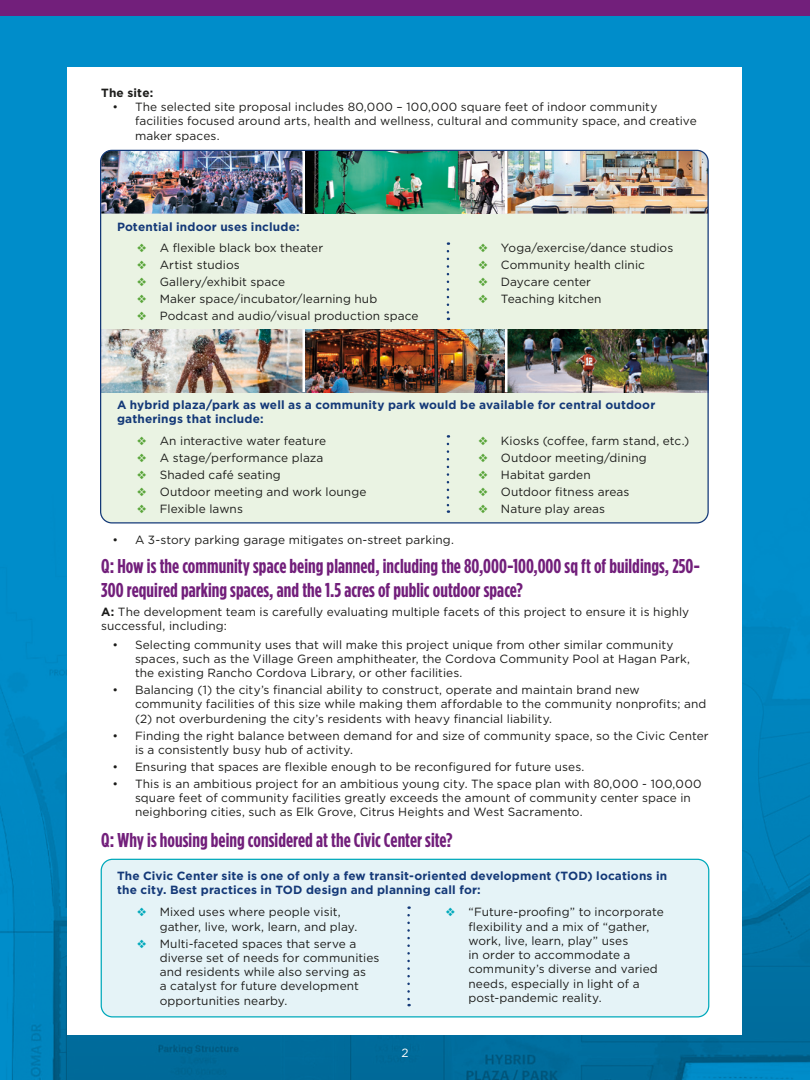
<style>
.page{position:relative;width:810px;height:1080px;background:#fff}
.page>*{position:absolute;margin:0;border:0;box-sizing:border-box;transform-origin:0 0}
.Q__Headline{font:700 condensed 20px/24px "Gotham HTF";color:#721f7b}
.Bullet_Text{font:11.88px/14.2px "Gotham";letter-spacing:.01em;color:#1c1c1a}
.Body_Text{font:700 11.88px/14.2px "Gotham";letter-spacing:.015em;color:#143978}
.Body_Text-2{font:11.88px/14.2px "Gotham";letter-spacing:.005em;color:#1c1c1a}
.Body_Text-3{font:700 11.88px "Gotham";letter-spacing:.015em;color:#1c1c1a}
.t1{font:11.88px "Gotham";color:#fff}
.s1{color:#59a539}
.s2{font-weight:700}
.s3{color:#00a9bb}
</style>
<div class="page">
<div style="left:0;top:16px;width:810px;height:1064px;background:#008dca"></div>
<div style="left:0;top:0;width:810px;height:16px;background:#721f7b"></div>
<img style="left:0;top:480px;width:810px;height:600px">
<div style="left:68px;top:68px;width:674px;height:967px;background:#fff"></div>
<div style="left:101px;top:150px;width:607px;height:373px;background:#eaf3e3;border-radius:11px"></div>
<img style="left:102px;top:329px;width:200px;height:63px">
<img style="left:508px;top:329px;width:199px;height:63px">
<img style="left:305px;top:329px;width:200px;height:63px">
<hr style="left:302px;top:329px;width:3px;height:63px;background:#fff">
<hr style="left:505px;top:329px;width:3px;height:63px;background:#fff">
<img style="left:101px;top:151px;width:201px;height:63px">
<img style="left:508px;top:151px;width:200px;height:63px">
<img style="left:305px;top:152px;width:200px;height:62px">
<hr style="left:302px;top:151px;width:3px;height:63px;background:#fff">
<hr style="left:505px;top:151px;width:3px;height:63px;background:#fff">
<svg style="left:447px;top:444px;width:2px;height:69px"></svg>
<svg style="left:447px;top:251px;width:2px;height:69px"></svg>
<div style="left:101px;top:859px;width:608px;height:158px;background:#e5f3f7;border-radius:11px"></div>
<div style="left:101px;top:859px;width:608px;height:159px;border:1px solid #00a9bb;border-radius:11px"></div>
<svg style="left:407px;top:915px;width:3px;height:91px"></svg>
<p class="Body_Text-3" style="left:101px;top:85px;width:54px">The site:</p>
<p class="Bullet_Text" style="left:135px;top:100px;width:563px;text-indent:-22px">• The selected site proposal includes 80,000 – 100,000 square feet of indoor community facilities focused around arts, health and wellness, cultural and community space, and creative maker spaces.</p>
<p class="Body_Text" style="left:117px;top:219px;width:184px">Potential indoor uses include:</p>
<p class="Bullet_Text" style="left:137px;top:241px;width:187px"><span class="s1">❖</span> A flexible black box theater</p>
<p class="Bullet_Text" style="left:137px;top:258px;width:104px"><span class="s1">❖</span> Artist studios</p>
<p class="Bullet_Text" style="left:137px;top:275px;width:150px"><span class="s1">❖</span> Gallery/exhibit space</p>
<p class="Bullet_Text" style="left:137px;top:292px;width:242px"><span class="s1">❖</span> Maker space/incubator/learning hub</p>
<p class="Bullet_Text" style="left:137px;top:309px;width:283px"><span class="s1">❖</span> Podcast and audio/visual production space</p>
<p class="Bullet_Text" style="left:478px;top:241px;width:196px"><span class="s1">❖</span> Yoga/exercise/dance studios</p>
<p class="Bullet_Text" style="left:478px;top:258px;width:168px"><span class="s1">❖</span> Community health clinic</p>
<p class="Bullet_Text" style="left:478px;top:275px;width:114px"><span class="s1">❖</span> Daycare center</p>
<p class="Bullet_Text" style="left:478px;top:292px;width:125px"><span class="s1">❖</span> Teaching kitchen</p>
<p class="Body_Text" style="left:117px;top:398px;width:540px">A hybrid plaza/park as well as a community park would be available for central outdoor gatherings that include:</p>
<p class="Bullet_Text" style="left:137px;top:434px;width:190px"><span class="s1">❖</span> An interactive water feature</p>
<p class="Bullet_Text" style="left:137px;top:450px;width:188px"><span class="s1">❖</span> A stage/performance plaza</p>
<p class="Bullet_Text" style="left:137px;top:467px;width:145px"><span class="s1">❖</span> Shaded café seating</p>
<p class="Bullet_Text" style="left:137px;top:484px;width:231px"><span class="s1">❖</span> Outdoor meeting and work lounge</p>
<p class="Bullet_Text" style="left:137px;top:501px;width:107px"><span class="s1">❖</span> Flexible lawns</p>
<p class="Bullet_Text" style="left:478px;top:434px;width:212px"><span class="s1">❖</span> Kiosks (coffee, farm stand, etc.)</p>
<p class="Bullet_Text" style="left:478px;top:450px;width:170px"><span class="s1">❖</span> Outdoor meeting/dining</p>
<p class="Bullet_Text" style="left:478px;top:467px;width:114px"><span class="s1">❖</span> Habitat garden</p>
<p class="Bullet_Text" style="left:478px;top:484px;width:153px"><span class="s1">❖</span> Outdoor fitness areas</p>
<p class="Bullet_Text" style="left:478px;top:501px;width:128px"><span class="s1">❖</span> Nature play areas</p>
<p class="Bullet_Text" style="left:112px;top:533px;width:343px">• A 3-story parking garage mitigates on-street parking.</p>
<p class="Q__Headline" style="left:101px;top:553px;width:601px">Q: How is the community space being planned, including the 80,000-100,000 sq ft of buildings, 250-<br>300 required parking spaces, and the 1.5 acres of public outdoor space?</p>
<p class="Body_Text-2" style="left:101px;top:604px;width:590px"><span class="s2">A:</span> The development team is carefully evaluating multiple facets of this project to ensure it is highly successful, including:</p>
<p class="Bullet_Text" style="left:135px;top:637px;width:557px;text-indent:-22px">• Selecting community uses that will make this project unique from other similar community spaces, such as the Village Green amphitheater, the Cordova Community Pool at Hagan Park, the existing Rancho Cordova Library, or other facilities.</p>
<p class="Bullet_Text" style="left:135px;top:683px;width:573px;text-indent:-22px">• Balancing (1) the city’s financial ability to construct, operate and maintain brand new community facilities of this size while making them affordable to the community nonprofits; and (2) not overburdening the city’s residents with heavy financial liability.</p>
<p class="Bullet_Text" style="left:135px;top:728px;width:575px;text-indent:-22px">• Finding the right balance between demand for and size of community space, so the Civic Center is a consistently busy hub of activity.</p>
<p class="Bullet_Text" style="left:112px;top:759px;width:473px">• Ensuring that spaces are flexible enough to be reconfigured for future uses.</p>
<p class="Bullet_Text" style="left:135px;top:776px;width:568px;text-indent:-22px">• This is an ambitious project for an ambitious young city. The space plan with 80,000 - 100,000 square feet of community facilities greatly exceeds the amount of community center space in neighboring cities, such as Elk Grove, Citrus Heights and West Sacramento.</p>
<p class="Q__Headline" style="left:101px;top:828px;width:353px">Q: Why is housing being considered at the Civic Center site?</p>
<p class="Body_Text" style="left:117px;top:869px;width:552px">The Civic Center site is one of only a few transit-oriented development (TOD) locations in the city. Best practices in TOD design and planning call for:</p>
<p class="Bullet_Text" style="left:160px;top:905px;width:199px;text-indent:-22px"><span class="s3">❖</span> Mixed uses where people visit, gather, live, work, learn, and play.</p>
<p class="Bullet_Text" style="left:160px;top:936px;width:221px;text-indent:-22px"><span class="s3">❖</span> Multi-faceted spaces that serve a diverse set of needs for communities and residents while also serving as<br>a catalyst for future development opportunities nearby.</p>
<p class="Bullet_Text" style="left:468px;top:905px;width:197px;text-indent:-22px"><span class="s3">❖</span> “Future-proofing” to incorporate flexibility and a mix of “gather, work, live, learn, play” uses<br>in order to accommodate a community’s diverse and varied needs, especially in light of a post-pandemic reality.</p>
<p class="t1" style="left:401px;top:1047px;width:9px">2</p>
</div>
